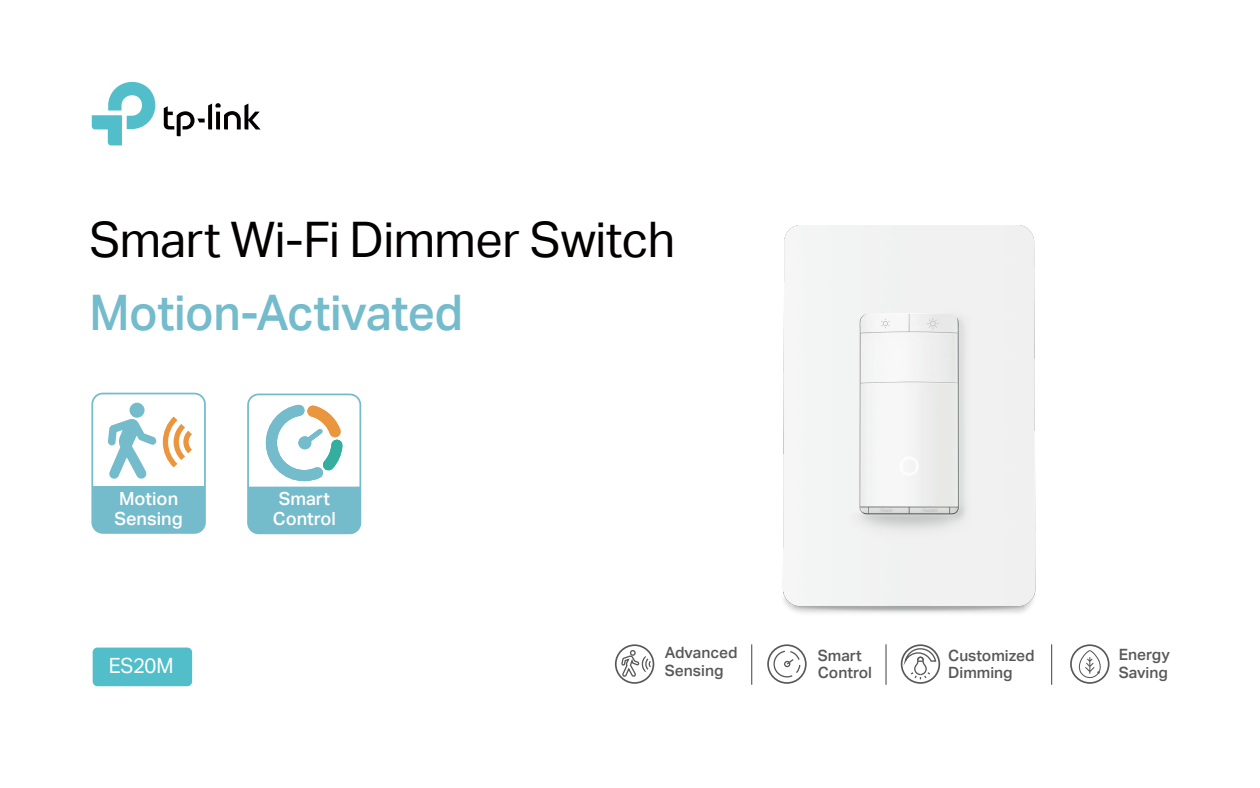
<style>
.page{position:relative;width:1260px;height:788px;background:#fff}
.page>*{position:absolute;margin:0;border:0;box-sizing:border-box;transform-origin:0 0}
.t1{font:49px "TP Link Aktiv Regular";letter-spacing:-.01em;color:#040000}
.t2{font:49px "TP Link Aktiv Medium";letter-spacing:-.01em;color:#74bbcb;scale:.96 1}
.t3{font:21px "TP Link Aktiv Regular";letter-spacing:-.015em;color:#fff;scale:.96 1}
.t4{font:18.11px/19.3px "TP Link Aktiv Medium";color:#fff}
.t5{font:15.58px/17.7px "TP Link Aktiv Medium";color:#595757}
</style>
<div class="page">
<div style="left:93px;top:647px;width:99px;height:39px;background:#52bec9;border-radius:5px"></div>
<svg style="left:92px;top:82px;width:63px;height:63px"></svg>
<svg style="left:164px;top:103px;width:97px;height:33px"></svg>
<img style="left:782px;top:225px;width:254px;height:388px">
<div style="left:93px;top:486px;width:112px;height:47px;background:#74bbcb"></div>
<svg style="left:108px;top:402px;width:84px;height:77px"></svg>
<div style="left:91px;top:392px;width:115px;height:141px;border:2px solid #74bbcb;border-radius:11px"></div>
<div style="left:247px;top:393px;width:114px;height:141px;border:2px solid #74bbcb;border-radius:11px"></div>
<svg style="left:248px;top:397px;width:112px;height:136px"></svg>
<hr style="left:1051px;top:644px;width:1px;height:40px;background:#595757">
<hr style="left:885px;top:644px;width:2px;height:40px;background:#595757">
<hr style="left:751px;top:644px;width:1px;height:40px;background:#595757">
<svg style="left:901px;top:644px;width:39px;height:39px"></svg>
<svg style="left:615px;top:644px;width:39px;height:39px"></svg>
<svg style="left:767px;top:644px;width:40px;height:39px"></svg>
<svg style="left:1070px;top:644px;width:40px;height:39px"></svg>
<h1 class="t1" style="left:89px;top:211px;width:587px">Smart Wi-Fi Dimmer Switch</h1>
<h1 class="t2" style="left:89px;top:284px;width:391px">Motion-Activated</h1>
<p class="t4" style="left:114px;top:489px;width:70px">Motion<br>Sensing</p>
<p class="t4" style="left:273px;top:489px;width:65px;text-align:center">Smart<br>Control</p>
<h2 class="t3" style="left:109px;top:653px;width:69px">ES20M</h2>
<p class="t5" style="left:665px;top:644px;width:74px">Advanced<br>Sensing</p>
<p class="t5" style="left:1119px;top:646px;width:53px">Energy<br>Saving</p>
<p class="t5" style="left:818px;top:646px;width:56px">Smart<br>Control</p>
<p class="t5" style="left:948px;top:646px;width:88px">Customized<br>Dimming</p>
</div>
